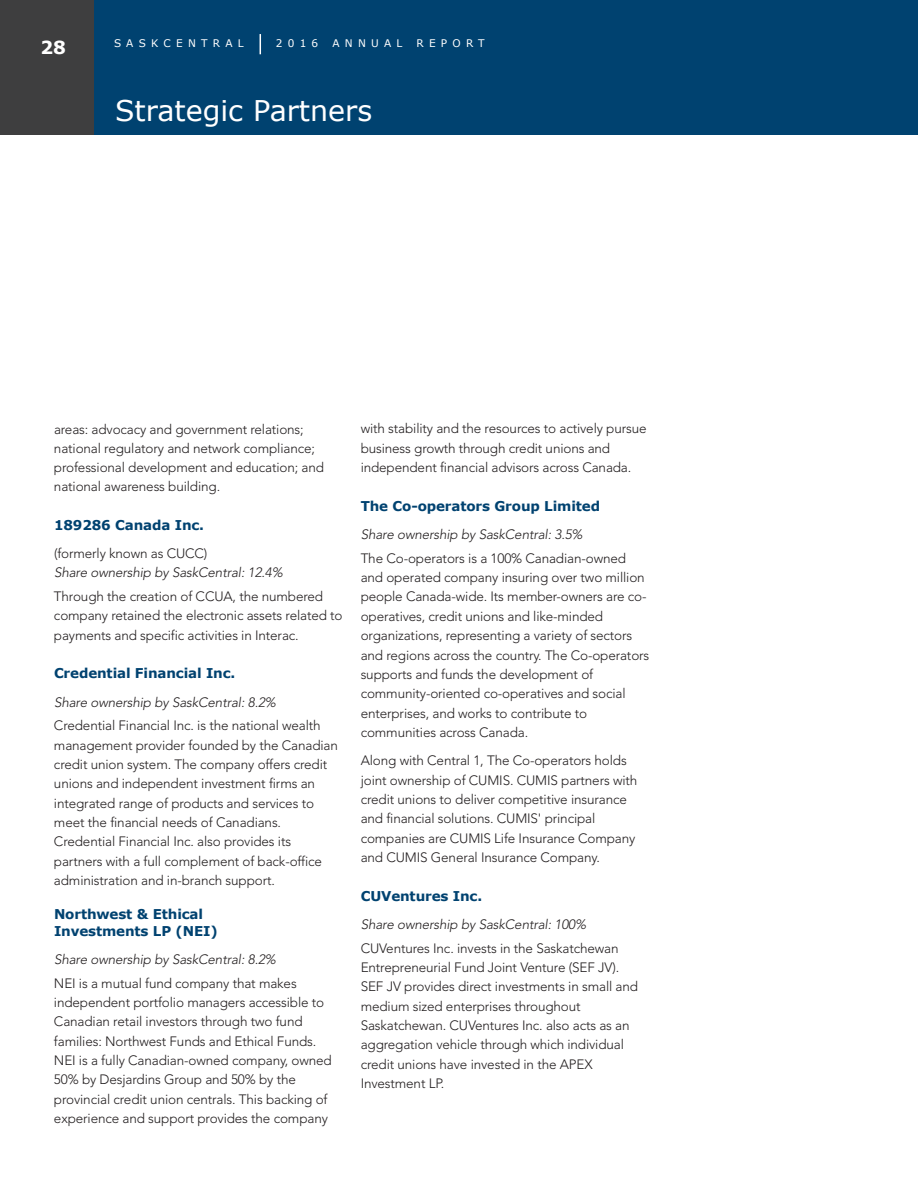
<style>
.page{position:relative;width:918px;height:1188px;background:#fff}
.page>*{position:absolute;margin:0;border:0;box-sizing:border-box;transform-origin:0 0}
.t1{font:28.5px "Verdana";color:#fff}
.t2{font:700 18px "Verdana";color:#fff}
.t3{font:300 13.5px/19.4px "Avenir";letter-spacing:-.01em;color:#231f20}
.t4{font:italic 300 13.5px "Avenir";letter-spacing:-.01em;color:#231f20}
.t5{font:700 13.5px/16.4px "Verdana";letter-spacing:-.01em;color:#004270}
.t6{font:10.5px "Verdana";letter-spacing:.5em;color:#fff}
</style>
<div class="page">
<div style="left:0;top:0;width:94px;height:135px;background:#3e3e3f"></div>
<div style="left:94px;top:0;width:824px;height:135px;background:#004270"></div>
<svg style="left:260px;top:34px;width:1px;height:20px"></svg>
<h2 class="t2" style="left:40px;top:35px;width:27px">28</h2>
<p class="t6" style="left:114px;top:36px;width:131px">SASKCENTRAL</p>
<p class="t6" style="left:276px;top:36px;width:44px">2016</p>
<p class="t6" style="left:332px;top:36px;width:71px">ANNUAL</p>
<p class="t6" style="left:416px;top:36px;width:70px">REPORT</p>
<h1 class="t1" style="left:115px;top:92px;width:259px">Strategic Partners</h1>
<p class="t3" style="left:54px;top:419px;width:271px">areas: advocacy and government relations; national regulatory and network compliance; professional development and education; and national awareness building.</p>
<p class="t5" style="left:54px;top:516px;width:152px">189286 Canada Inc.</p>
<p class="t3" style="left:54px;top:544px;width:155px">(formerly known as CUCC)</p>
<p class="t4" style="left:54px;top:565px;width:230px">Share ownership by SaskCentral: 12.4%</p>
<p class="t3" style="left:54px;top:587px;width:290px">Through the creation of CCUA, the numbered company retained the electronic assets related to payments and specific activities in Interac.</p>
<p class="t5" style="left:54px;top:665px;width:183px">Credential Financial Inc.</p>
<p class="t4" style="left:54px;top:694px;width:223px">Share ownership by SaskCentral: 8.2%</p>
<p class="t3" style="left:54px;top:716px;width:286px">Credential Financial Inc. is the national wealth management provider founded by the Canadian credit union system. The company offers credit unions and independent investment firms an integrated range of products and services to meet the financial needs of Canadians.<br>Credential Financial Inc. also provides its partners with a full complement of back-office administration and in-branch support.</p>
<p class="t5" style="left:54px;top:906px;width:165px">Northwest &amp; Ethical<br>Investments LP (NEI)</p>
<p class="t4" style="left:54px;top:951px;width:223px">Share ownership by SaskCentral: 8.2%</p>
<p class="t3" style="left:54px;top:973px;width:279px">NEI is a mutual fund company that makes independent portfolio managers accessible to Canadian retail investors through two fund families: Northwest Funds and Ethical Funds.<br>NEI is a fully Canadian-owned company, owned 50% by Desjardins Group and 50% by the provincial credit union centrals. This backing of experience and support provides the company</p>
<p class="t3" style="left:361px;top:419px;width:287px">with stability and the resources to actively pursue business growth through credit unions and independent financial advisors across Canada.</p>
<p class="t5" style="left:361px;top:497px;width:241px">The Co-operators Group Limited</p>
<p class="t4" style="left:361px;top:526px;width:223px">Share ownership by SaskCentral: 3.5%</p>
<p class="t3" style="left:361px;top:548px;width:290px">The Co-operators is a 100% Canadian-owned and operated company insuring over two million people Canada-wide. Its member-owners are co&shy;operatives, credit unions and like-minded organizations, representing a variety of sectors and regions across the country. The Co-operators supports and funds the development of community-oriented co-operatives and social enterprises, and works to contribute to communities across Canada.</p>
<p class="t3" style="left:361px;top:751px;width:278px">Along with Central 1, The Co-operators holds joint ownership of CUMIS. CUMIS partners with credit unions to deliver competitive insurance and financial solutions. CUMIS' principal companies are CUMIS Life Insurance Company and CUMIS General Insurance Company.</p>
<p class="t5" style="left:361px;top:887px;width:123px">CUVentures Inc.</p>
<p class="t4" style="left:361px;top:916px;width:227px">Share ownership by SaskCentral: 100%</p>
<p class="t3" style="left:361px;top:938px;width:279px">CUVentures Inc. invests in the Saskatchewan Entrepreneurial Fund Joint Venture (SEF JV).<br>SEF JV provides direct investments in small and medium sized enterprises throughout Saskatchewan. CUVentures Inc. also acts as an aggregation vehicle through which individual credit unions have invested in the APEX Investment LP.</p>
</div>
